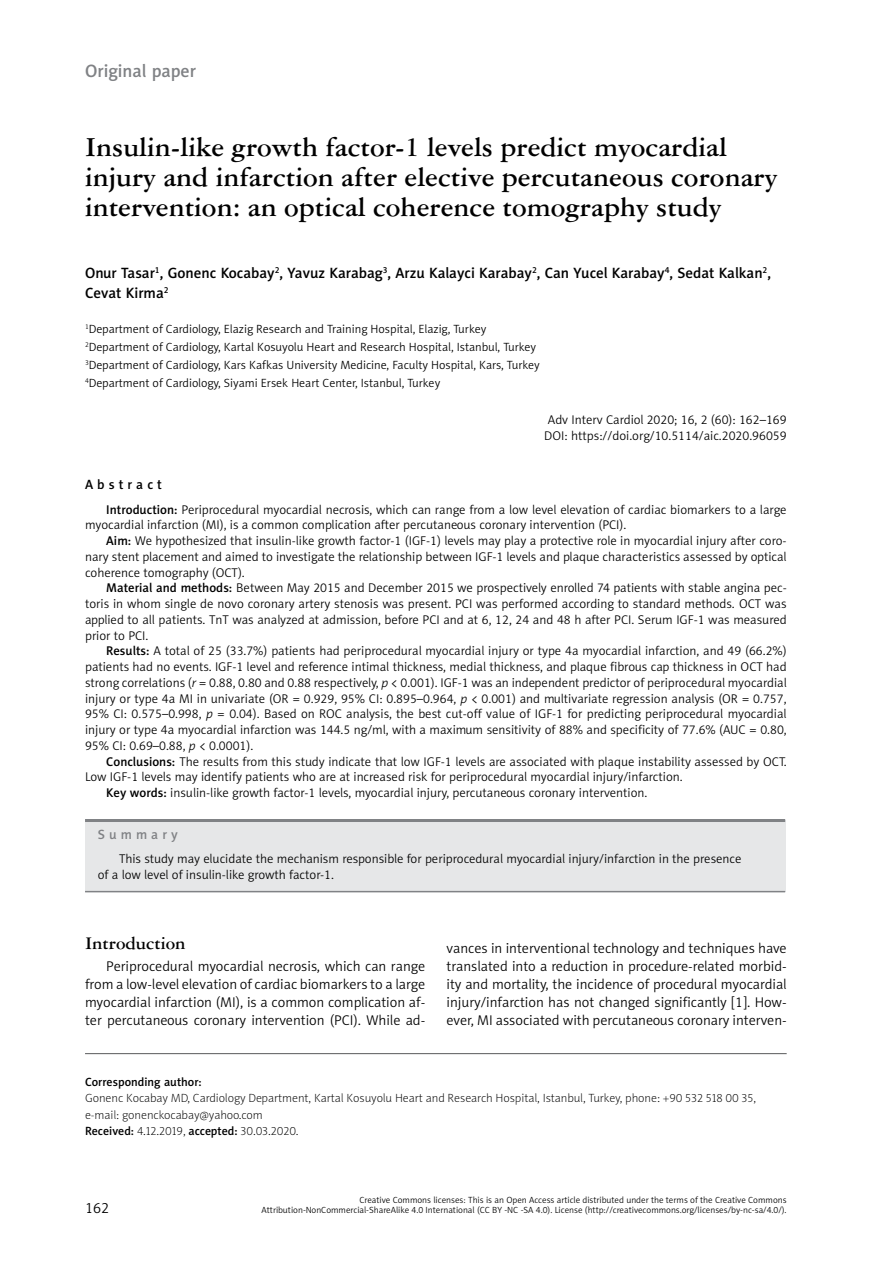
<style>
.page{position:relative;width:893px;height:1263px;background:#fff}
.page>*{position:absolute;margin:0;border:0;box-sizing:border-box;transform-origin:0 0}
.t1{font:700 25.5px/30px "Ameri Garmnd PL";color:#000}
.t2{font:18px "Naomi Sans EFN Medium";color:#808285}
.t3{font:700 16.5px "Ameri Garmnd PL";color:#000}
.t4{font:15px/19.5px "Naomi Sans EFN Medium";color:#000}
.t5{font:15px "Naomi Sans EFN Light";color:#000}
.t6{font:14.25px/18px "Naomi Sans EFN Light";color:#000;text-align:justify}
.t7{font:13.5px "Naomi Sans EFN Medium";letter-spacing:.3em;color:#000}
.t8{font:13.5px "Naomi Sans EFN Medium";letter-spacing:.3em;color:#808285}
.t9{font:12.75px/15.8px "Naomi Sans EFN Light";color:#000}
.t10{font:12px/18px "Naomi Sans EFN Light";color:#000}
.t11{font:12px/16.5px "Naomi Sans EFN Thin";color:#000}
.t12{font:12px "Naomi Sans EFN Medium";color:#000}
.t13{font:9px/10.5px "Naomi Sans EFN Light";color:#000;text-align:right}
.s1{font-family:"Naomi Sans EFN Medium"}
.s2{font-style:italic}
</style>
<div class="page">
<hr style="left:85px;top:1053px;width:702px;height:1px;background:#58595b">
<div style="left:85px;top:820px;width:700px;height:72px;background:#e6e7e8"></div>
<hr style="left:85px;top:819px;width:700px;height:3px;background:#808285">
<hr style="left:85px;top:891px;width:700px;height:1px;background:#808285">
<h2 class="t2" style="left:85px;top:60px;width:113px">Original paper</h2>
<h1 class="t1" style="left:85px;top:131px;width:694px">Insulin-like growth factor-1 levels predict myocardial injury and infarction after elective percutaneous coronary intervention: an optical coherence tomography study</h1>
<p class="t4" style="left:85px;top:263px;width:687px">Onur Tasar<sup>1</sup>, Gonenc Kocabay<sup>2</sup>, Yavuz Karabag<sup>3</sup>, Arzu Kalayci Karabay<sup>2</sup>, Can Yucel Karabay<sup>4</sup>, Sedat Kalkan<sup>2</sup>,<br>Cevat Kirma<sup>2</sup></p>
<p class="t10" style="left:85px;top:320px;width:456px"><sup>1</sup>Department of Cardiology, Elazig Research and Training Hospital, Elazig, Turkey <sup>2</sup>Department of Cardiology, Kartal Kosuyolu Heart and Research Hospital, Istanbul, Turkey <sup>3</sup>Department of Cardiology, Kars Kafkas University Medicine, Faculty Hospital, Kars, Turkey <sup>4</sup>Department of Cardiology, Siyami Ersek Heart Center, Istanbul, Turkey</p>
<p class="t9" style="left:544px;top:412px;width:244px">Adv Interv Cardiol 2020; 16, 2 (60): 162–169<br>DOI: https://doi.org/10.5114/aic.2020.96059</p>
<p class="t7" style="left:85px;top:477px;width:78px">Abstract</p>
<p class="t9" style="left:85px;top:501px;width:703px;text-indent:21px"><span class="s1">Introduction:</span> Periprocedural myocardial necrosis, which can range from a low level elevation of cardiac biomarkers to a large myocardial infarction (MI), is a common complication after percutaneous coronary intervention (PCI).</p>
<p class="t9" style="left:85px;top:533px;width:703px;text-align:justify;text-indent:21px"><span class="s1">Aim:</span> We hypothesized that insulin-like growth factor-1 (IGF-1) levels may play a protective role in myocardial injury after coro&shy;nary stent placement and aimed to investigate the relationship between IGF-1 levels and plaque characteristics assessed by optical coherence tomography (OCT).</p>
<p class="t9" style="left:85px;top:580px;width:703px;text-align:justify;text-indent:21px"><span class="s1">Material and methods:</span> Between May 2015 and December 2015 we prospectively enrolled 74 patients with stable angina pec&shy;toris in whom single de novo coronary artery stenosis was present. PCI was performed according to standard methods. OCT was applied to all patients. TnT was analyzed at admission, before PCI and at 6, 12, 24 and 48 h after PCI. Serum IGF-1 was measured prior to PCI.</p>
<p class="t9" style="left:85px;top:643px;width:703px;text-align:justify;text-indent:21px"><span class="s1">Results:</span> A total of 25 (33.7%) patients had periprocedural myocardial injury or type 4a myocardial infarction, and 49 (66.2%) patients had no events. IGF-1 level and reference intimal thickness, medial thickness, and plaque fibrous cap thickness in OCT had strong correlations (<span class="s2">r</span> = 0.88, 0.80 and 0.88 respectively, <span class="s2">p</span> &lt; 0.001). IGF-1 was an independent predictor of periprocedural myocardial injury or type 4a MI in univariate (OR = 0.929, 95% CI: 0.895–0.964, <span class="s2">p</span> &lt; 0.001) and multivariate regression analysis (OR = 0.757, 95% CI: 0.575–0.998, <span class="s2">p</span> = 0.04). Based on ROC analysis, the best cut-off value of IGF-1 for predicting periprocedural myocardial injury or type 4a myocardial infarction was 144.5 ng/ml, with a maximum sensitivity of 88% and specificity of 77.6% (AUC = 0.80, 95% CI: 0.69–0.88, <span class="s2">p</span> &lt; 0.0001).</p>
<p class="t9" style="left:106px;top:753px;width:682px"><span class="s1">Conclusions:</span> The results from this study indicate that low IGF-1 levels are associated with plaque instability assessed by OCT.</p>
<p class="t9" style="left:85px;top:769px;width:599px">Low IGF-1 levels may identify patients who are at increased risk for periprocedural myocardial injury/infarction.</p>
<p class="t9" style="left:106px;top:785px;width:543px"><span class="s1">Key words:</span> insulin-like growth factor-1 levels, myocardial injury, percutaneous coronary intervention.</p>
<p class="t8" style="left:98px;top:826px;width:82px">Summary</p>
<p class="t9" style="left:98px;top:851px;width:645px;text-indent:21px">This study may elucidate the mechanism responsible for periprocedural myocardial injury/infarction in the presence of a low level of insulin-like growth factor-1.</p>
<p class="t3" style="left:85px;top:931px;width:102px">Introduction</p>
<p class="t6" style="left:85px;top:957px;width:342px;text-indent:21px">Periprocedural myocardial necrosis, which can range from a low-level elevation of cardiac biomarkers to a large myocardial infarction (MI), is a common complication af&shy;ter percutaneous coronary intervention (PCI). While ad-</p>
<p class="t6" style="left:446px;top:939px;width:342px">vances in interventional technology and techniques have translated into a reduction in procedure-related morbid&shy;ity and mortality, the incidence of procedural myocardial injury/infarction has not changed significantly [1]. How&shy;ever, MI associated with percutaneous coronary interven-</p>
<p class="t12" style="left:85px;top:1075px;width:118px">Corresponding author:</p>
<p class="t11" style="left:85px;top:1090px;width:672px">Gonenc Kocabay MD, Cardiology Department, Kartal Kosuyolu Heart and Research Hospital, Istanbul, Turkey, phone: +90 532 518 00 35, e-mail: gonenckocabay@yahoo.com<br><span class="s1">Received:</span> 4.12.2019, <span class="s1">accepted:</span> 30.03.2020.</p>
<p class="t5" style="left:85px;top:1199px;width:26px">162</p>
<p class="t13" style="left:262px;top:1194px;width:527px">Creative Commons licenses: This is an Open Access article distributed under the terms of the Creative Commons<br>Attribution-NonCommercial-ShareAlike 4.0 International (CC BY -NC -SA 4.0). License (http://creativecommons.org/licenses/by-nc-sa/4.0/).</p>
</div>
